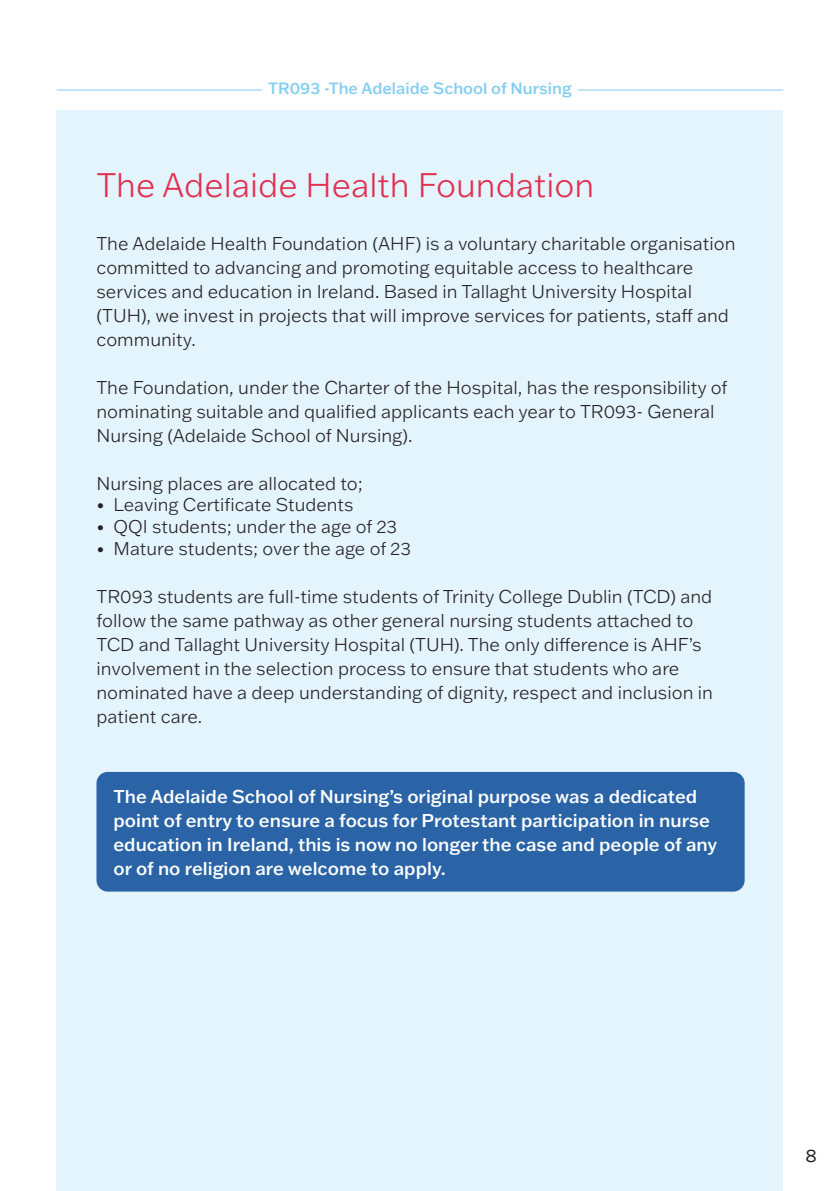
<style>
.page{position:relative;width:840px;height:1191px;background:#fff}
.page>*{position:absolute;margin:0;border:0;box-sizing:border-box;transform-origin:0 0}
.t1{font:300 33.4px "Franklin Gothic ATF";color:#e12f4e}
.body{font:300 18.2px/24px "Franklin Gothic ATF";color:#252122}
.body-2{font:500 18.2px/24px "Franklin Gothic ATF";color:#fff}
.t2{font:300 18px "Franklin Gothic ATF";color:#252122}
.t3{font:18px "Franklin Gothic ATF";color:#252122}
.t4{font:500 16px "Franklin Gothic ATF";color:#83cef1}
</style>
<div class="page">
<div style="left:57px;top:111px;width:725px;height:1080px;background:#e4f4fd"></div>
<hr style="left:577px;top:90px;width:205px;height:1px;background:#83cef1">
<hr style="left:57px;top:90px;width:205px;height:1px;background:#83cef1">
<div style="left:96px;top:772px;width:648px;height:119px;background:#2a64a6;border-radius:11px"></div>
<p class="t4" style="left:268px;top:78px;width:305px">TR093 -The Adelaide School of Nursing</p>
<p class="t1" style="left:96px;top:163px;width:499px">The Adelaide Health Foundation</p>
<p class="body" style="left:96px;top:231px;width:640px">The Adelaide Health Foundation (AHF) is a voluntary charitable organisation committed to advancing and promoting equitable access to healthcare services and education in Ireland. Based in Tallaght University Hospital (TUH), we invest in projects that will improve services for patients, staff and community.</p>
<p class="body" style="left:96px;top:375px;width:632px">The Foundation, under the Charter of the Hospital, has the responsibility of nominating suitable and qualified applicants each year to TR093- General<br>Nursing (Adelaide School of Nursing).</p>
<p class="body" style="left:96px;top:471px;width:268px">Nursing places are allocated to;</p>
<p class="t2" style="left:96px;top:493px;width:258px">• Leaving Certificate Students</p>
<p class="t2" style="left:96px;top:515px;width:302px">• QQI students; under the age of 23</p>
<p class="t2" style="left:96px;top:536px;width:316px">• Mature students; over the age of 23</p>
<p class="body" style="left:96px;top:584px;width:617px">TR093 students are full-time students of Trinity College Dublin (TCD) and follow the same pathway as other general nursing students attached to TCD and Tallaght University Hospital (TUH). The only difference is AHF’s involvement in the selection process to ensure that students who are nominated have a deep understanding of dignity, respect and inclusion in patient care.</p>
<p class="body-2" style="left:113px;top:783px;width:605px">The Adelaide School of Nursing’s original purpose was a dedicated point of entry to ensure a focus for Protestant participation in nurse education in Ireland, this is now no longer the case and people of any or of no religion are welcome to apply.</p>
<p class="t3" style="left:805px;top:1143px;width:13px">8</p>
</div>
